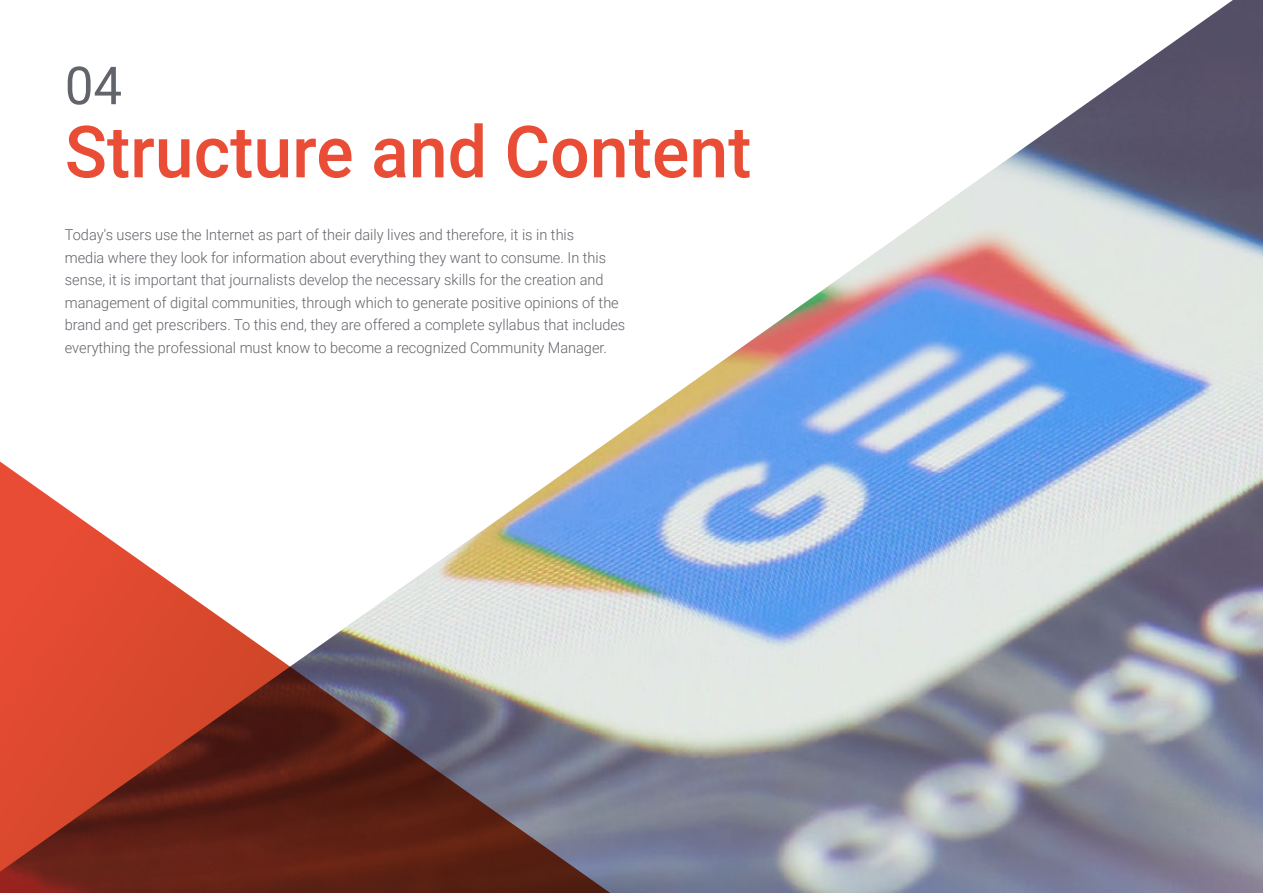
<style>
.page{position:relative;width:1263px;height:893px;background:#fff}
.page>*{position:absolute;margin:0;border:0;box-sizing:border-box;transform-origin:0 0}
.t1{font:500 72px "Roboto";color:#e94d35}
.t2{font:52.5px "Roboto";color:#61646a}
.t3{font:300 15px/22.5px "Roboto";color:#61646a}
</style>
<div class="page">
<img style="left:602px;top:0;width:661px;height:893px">
<svg style="left:0;top:446px;width:640px;height:447px"></svg>
<h2 class="t2" style="left:65px;top:49px;width:59px">04</h2>
<h1 class="t1" style="left:65px;top:101px;width:688px">Structure and Content</h1>
<p class="t3" style="left:65px;top:223px;width:562px">Today's users use the Internet as part of their daily lives and therefore, it is in this<br>media where they look for information about everything they want to consume. In this sense, it is important that journalists develop the necessary skills for the creation and management of digital communities, through which to generate positive opinions of the brand and get prescribers. To this end, they are offered a complete syllabus that includes everything the professional must know to become a recognized Community Manager.</p>
</div>
